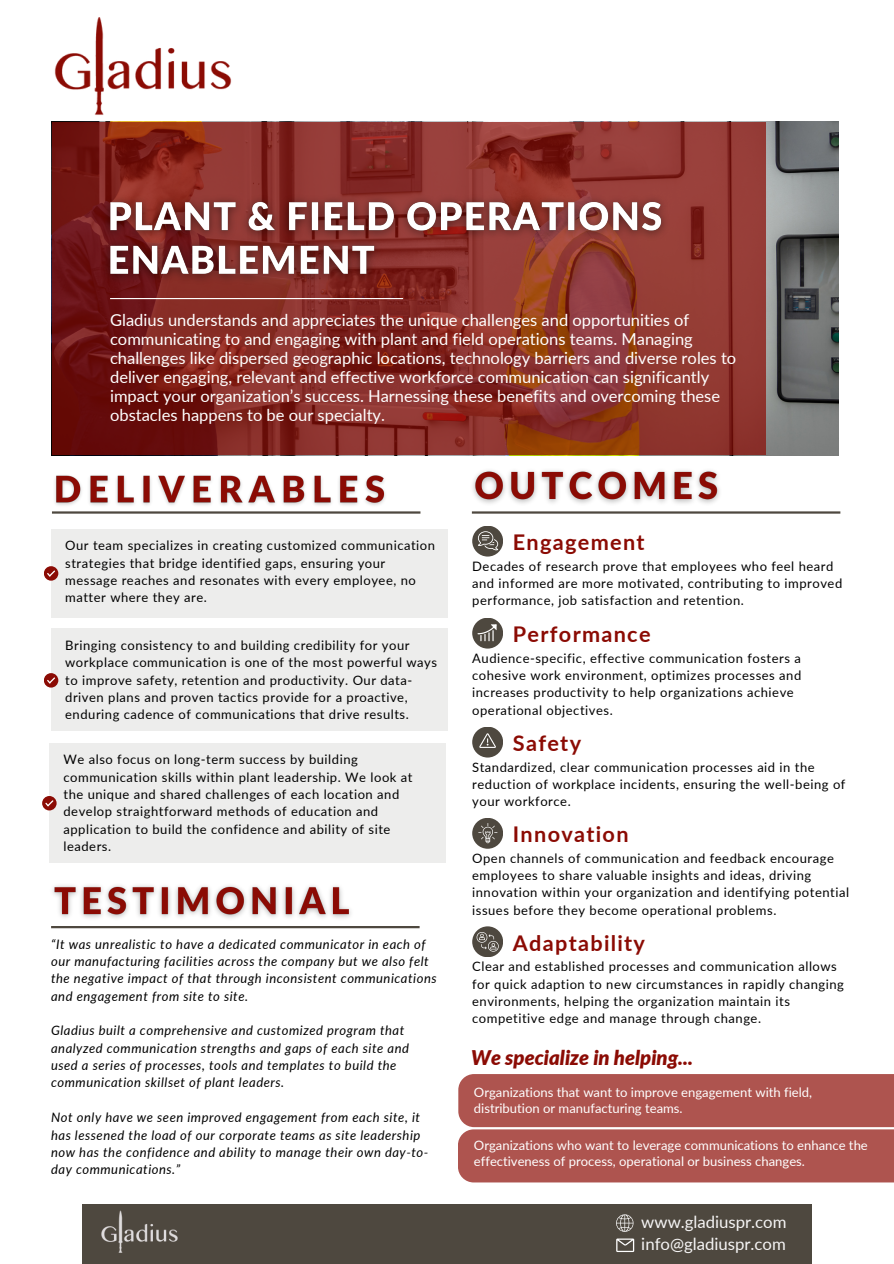
<style>
.page{position:relative;width:894px;height:1264px;background:#fff}
.page>*{position:absolute;margin:0;border:0;box-sizing:border-box;transform-origin:0 0}
.t1{font:700 21.6px "Lato";letter-spacing:.06em;color:#8b0b04}
.t2{font:italic 900 20.25px "Lato";color:#8b0b04}
.t3{font:16.8px "Lato";color:#f6f5f5}
.t4{font:16.5px/19.2px "Lato";color:#fff}
.t5{font:13.05px/17.4px "Lato";letter-spacing:.04em;color:#000}
.t6{font:italic 13.05px/17.4px "Lato";letter-spacing:.04em;color:#000}
.t7{font:13.05px/15.3px "Lato";color:#fff}
</style>
<div class="page">
<img style="left:52px;top:122px;width:786px;height:333px">
<svg style="left:52px;top:122px;width:713px;height:332px;background:#862c26"></svg>
<hr style="left:110px;top:298px;width:293px;height:1px;background:#fff">
<img style="left:52px;top:17px;width:182px;height:106px">
<div style="left:82px;top:1203px;width:729px;height:60px;background:#4e483f"></div>
<svg style="left:616px;top:1214px;width:17px;height:18px"></svg>
<img style="left:101px;top:1210px;width:77px;height:43px">
<svg style="left:616px;top:1238px;width:18px;height:13px"></svg>
<div style="left:472px;top:525px;width:31px;height:31px;background:#4e483f;border-radius:50%"></div>
<div style="left:472px;top:617px;width:31px;height:31px;background:#4e483f;border-radius:50%"></div>
<div style="left:472px;top:726px;width:31px;height:31px;background:#4e483f;border-radius:50%"></div>
<div style="left:472px;top:817px;width:31px;height:31px;background:#4e483f;border-radius:50%"></div>
<div style="left:472px;top:926px;width:31px;height:31px;background:#4e483f;border-radius:50%"></div>
<div style="left:51px;top:529px;width:396px;height:88px;background:#ededec"></div>
<div style="left:44px;top:566px;width:14px;height:14px;background:#8b0b04;border-radius:50%"></div>
<svg style="left:47px;top:570px;width:8px;height:7px"></svg>
<div style="left:51px;top:629px;width:396px;height:102px;background:#ededec"></div>
<div style="left:44px;top:673px;width:14px;height:14px;background:#8b0b04;border-radius:50%"></div>
<svg style="left:47px;top:677px;width:8px;height:7px"></svg>
<div style="left:49px;top:743px;width:396px;height:119px;background:#ededec"></div>
<div style="left:42px;top:796px;width:15px;height:14px;background:#8b0b04;border-radius:50%"></div>
<svg style="left:45px;top:800px;width:9px;height:7px"></svg>
<div style="left:458px;top:1074px;width:435px;height:108px;background:#ae544f"></div>
<svg style="left:476px;top:932px;width:22px;height:19px"></svg>
<svg style="left:479px;top:733px;width:17px;height:15px"></svg>
<svg style="left:478px;top:823px;width:19px;height:20px"></svg>
<svg style="left:477px;top:624px;width:19px;height:17px"></svg>
<svg style="left:478px;top:531px;width:20px;height:19px"></svg>
<img style="left:96px;top:190px;width:579px;height:99px">
<img style="left:55px;top:475px;width:330px;height:31px">
<img style="left:473px;top:470px;width:247px;height:34px">
<img style="left:52px;top:885px;width:299px;height:33px">
<hr style="left:471px;top:511px;width:369px;height:2px;background:#4e483f">
<hr style="left:52px;top:511px;width:368px;height:2px;background:#4e483f">
<hr style="left:51px;top:926px;width:368px;height:2px;background:#4e483f">
<p class="t4" style="left:110px;top:310px;width:627px">Gladius understands and appreciates the unique challenges and opportunities of communicating to and engaging with plant and field operations teams. Managing challenges like dispersed geographic locations, technology barriers and diverse roles to deliver engaging, relevant and effective workforce communication can significantly impact your organization’s success. Harnessing these benefits and overcoming these obstacles happens to be our specialty.</p>
<p class="t5" style="left:65px;top:536px;width:371px">Our team specializes in creating customized communication strategies that bridge identified gaps, ensuring your message reaches and resonates with every employee, no matter where they are.</p>
<p class="t5" style="left:65px;top:636px;width:373px">Bringing consistency to and building credibility for your workplace communication is one of the most powerful ways to improve safety, retention and productivity. Our data&shy;driven plans and proven tactics provide for a proactive, enduring cadence of communications that drive results.</p>
<p class="t5" style="left:63px;top:750px;width:350px">We also focus on long-term success by building communication skills within plant leadership. We look at the unique and shared challenges of each location and develop straightforward methods of education and application to build the confidence and ability of site leaders.</p>
<p class="t6" style="left:51px;top:934px;width:387px">“It was unrealistic to have a dedicated communicator in each of our manufacturing facilities across the company but we also felt the negative impact of that through inconsistent communications and engagement from site to site.</p>
<p class="t6" style="left:51px;top:1021px;width:359px">Gladius built a comprehensive and customized program that analyzed communication strengths and gaps of each site and used a series of processes, tools and templates to build the communication skillset of plant leaders.</p>
<p class="t6" style="left:51px;top:1108px;width:379px">Not only have we seen improved engagement from each site, it has lessened the load of our corporate teams as site leadership now has the confidence and ability to manage their own day-to&shy;day communications.”</p>
<p class="t1" style="left:512px;top:528px;width:133px">Engagement</p>
<p class="t5" style="left:472px;top:557px;width:371px">Decades of research prove that employees who feel heard and informed are more motivated, contributing to improved performance, job satisfaction and retention.</p>
<p class="t1" style="left:512px;top:620px;width:139px">Performance</p>
<p class="t5" style="left:472px;top:648px;width:330px">Audience-specific, effective communication fosters a cohesive work environment, optimizes processes and increases productivity to help organizations achieve operational objectives.</p>
<p class="t1" style="left:512px;top:729px;width:70px">Safety</p>
<p class="t5" style="left:472px;top:757px;width:374px">Standardized, clear communication processes aid in the reduction of workplace incidents, ensuring the well-being of your workforce.</p>
<p class="t1" style="left:512px;top:820px;width:117px">Innovation</p>
<p class="t5" style="left:472px;top:849px;width:378px">Open channels of communication and feedback encourage employees to share valuable insights and ideas, driving innovation within your organization and identifying potential issues before they become operational problems.</p>
<p class="t1" style="left:512px;top:929px;width:134px">Adaptability</p>
<p class="t5" style="left:472px;top:957px;width:373px">Clear and established processes and communication allows for quick adaption to new circumstances in rapidly changing environments, helping the organization maintain its competitive edge and manage through change.</p>
<p class="t2" style="left:471px;top:1045px;width:223px">We specialize in helping...</p>
<p class="t7" style="left:474px;top:1084px;width:339px">Organizations that want to improve engagement with field, distribution or manufacturing teams.</p>
<p class="t7" style="left:474px;top:1137px;width:395px">Organizations who want to leverage communications to enhance the effectiveness of process, operational or business changes.</p>
<p class="t3" style="left:641px;top:1210px;width:147px">www.gladiuspr.com</p>
<p class="t3" style="left:641px;top:1233px;width:146px">info@gladiuspr.com</p>
</div>
